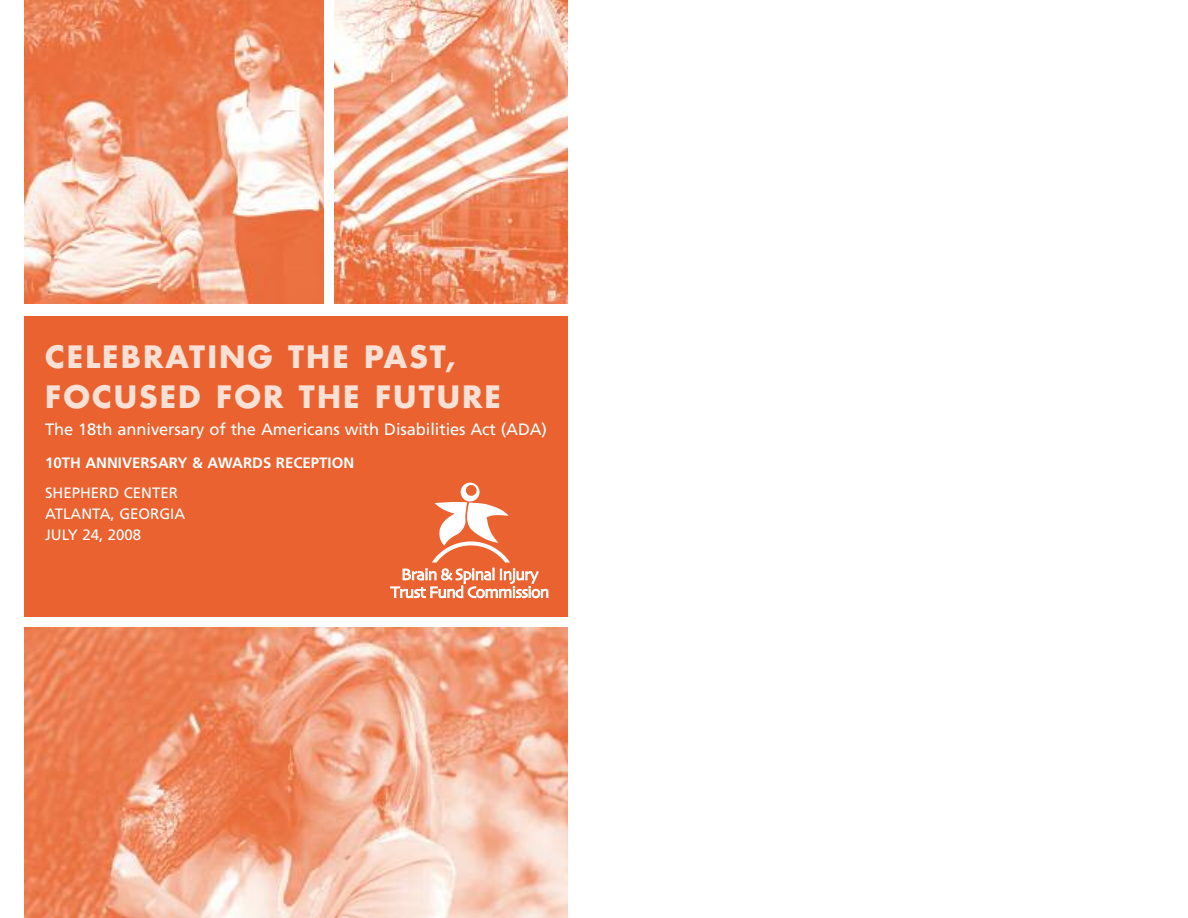
<style>
.page{position:relative;width:1188px;height:918px;background:#fff}
.page>*{position:absolute;margin:0;border:0;box-sizing:border-box;transform-origin:0 0}
.t1{font:700 30px/39.3px "Futura";letter-spacing:.07em;color:#fbe0d5}
.t2{font:16.5px "Frutiger";letter-spacing:-.005em;color:#fff}
.t3{font:15px/21px "Frutiger";color:#fff}
.t4{font:700 15px "Frutiger";color:#fff}
</style>
<div class="page">
<img style="left:334px;top:0;width:234px;height:304px">
<img style="left:25px;top:0;width:299px;height:303px">
<div style="left:25px;top:316px;width:543px;height:301px;background:#e9622f"></div>
<img style="left:25px;top:628px;width:543px;height:290px">
<svg style="left:390px;top:483px;width:158px;height:115px"></svg>
<h1 class="t1" style="left:45px;top:340px;width:458px">CELEBRATING THE PAST,<br>FOCUSED FOR THE FUTURE</h1>
<p class="t2" style="left:45px;top:422px;width:504px">The 18th anniversary of the Americans with Disabilities Act (ADA)</p>
<p class="t4" style="left:45px;top:456px;width:311px">10TH ANNIVERSARY &amp; AWARDS RECEPTION</p>
<p class="t3" style="left:45px;top:483px;width:142px">SHEPHERD CENTER<br>ATLANTA, GEORGIA<br>JULY 24, 2008</p>
</div>
